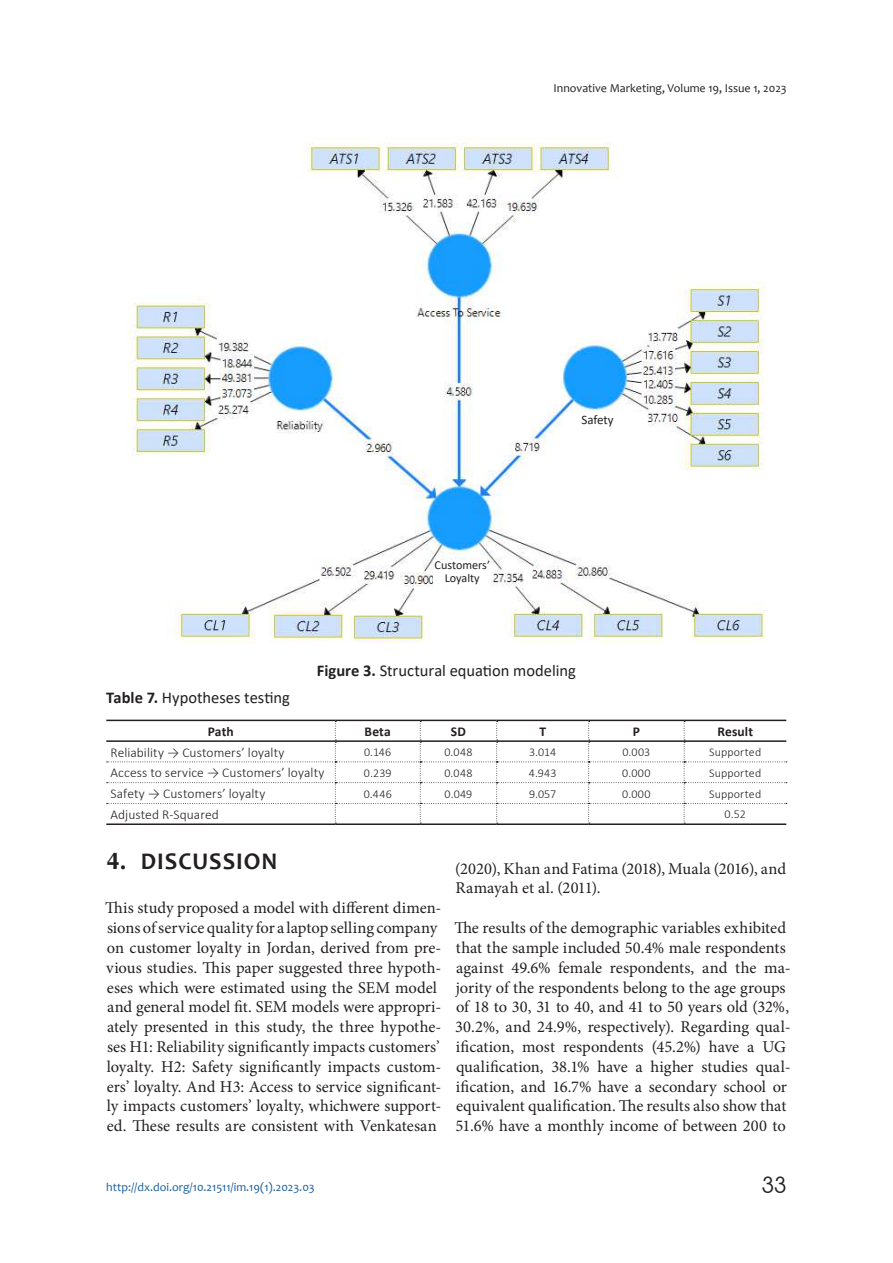
<style>
.page{position:relative;width:893px;height:1263px;background:#fff}
.page>*{position:absolute;margin:0;border:0;box-sizing:border-box;transform-origin:0 0}
.t1{font:700 24px "Candara";letter-spacing:.04em;color:#231f20}
.t2{font:22.5px "Avant Garde Gothic C";color:#231f20}
.t3{font:16.5px/19.8px "Minion Pro";color:#231f20}
.t4{font:16.5px "Calibri";color:#231f20}
.t5{font:300 13.5px "Calibri";letter-spacing:.005em;color:#231f20}
.t6{font:700 13.5px "Calibri";letter-spacing:.01em;color:#231f20}
.t7{font:12.9px "Calibri";letter-spacing:-.005em;color:#231f20}
.t8{font:12.15px/13px "Calibri";color:#231f20;text-align:center}
.t9{font:300 12px "Calibri";letter-spacing:.015em;color:#231f20}
.t10{font:12px "Candara";color:#175d9e}
.t11{font:12px "Candara";color:#231f20}
.s1{font-weight:700}
.s2{font-family:"AG Opus"}
</style>
<div class="page">
<img style="left:126px;top:136px;width:639px;height:507px">
<hr style="left:106px;top:720px;width:229px;height:1px;background:#231f20">
<hr style="left:335px;top:720px;width:85px;height:1px;background:#231f20">
<hr style="left:420px;top:720px;width:77px;height:1px;background:#231f20">
<hr style="left:497px;top:720px;width:92px;height:1px;background:#231f20">
<hr style="left:589px;top:720px;width:95px;height:1px;background:#231f20">
<hr style="left:684px;top:720px;width:102px;height:1px;background:#231f20">
<hr style="left:106px;top:740px;width:229px;height:2px;background:#231f20">
<hr style="left:106px;top:823px;width:229px;height:2px;background:#231f20">
<hr style="left:335px;top:823px;width:85px;height:2px;background:#231f20">
<hr style="left:420px;top:823px;width:77px;height:2px;background:#231f20">
<hr style="left:497px;top:823px;width:92px;height:2px;background:#231f20">
<hr style="left:589px;top:823px;width:95px;height:2px;background:#231f20">
<hr style="left:684px;top:823px;width:102px;height:2px;background:#231f20">
<svg style="left:107px;top:721px;width:680px;height:103px"></svg>
<div style="left:564px;top:414px;width:67px;height:19px;background:#fff"></div>
<div style="left:434px;top:560px;width:57px;height:26px;background:#fff"></div>
<p class="t11" style="left:554px;top:83px;width:235px">Innovative Marketing, Volume 19, Issue 1, 2023</p>
<p class="t8" style="left:435px;top:559px;width:57px">Customers’<br>Loyalty</p>
<p class="t7" style="left:582px;top:411px;width:34px">Safety</p>
<p class="t4" style="left:317px;top:659px;width:261px"><span class="s1">Figure 3.</span> Structural equation modeling</p>
<p class="t4" style="left:106px;top:686px;width:185px"><span class="s1">Table 7.</span> Hypotheses testing</p>
<p class="t6" style="left:208px;top:726px;width:28px">Path</p>
<p class="t6" style="left:365px;top:726px;width:28px">Beta</p>
<p class="t6" style="left:451px;top:726px;width:17px">SD</p>
<p class="t6" style="left:539px;top:726px;width:8px">T</p>
<p class="t6" style="left:633px;top:726px;width:9px">P</p>
<p class="t6" style="left:717px;top:726px;width:37px">Result</p>
<p class="t5" style="left:111px;top:744px;width:175px">Reliability → Customers’ loyalty</p>
<p class="t9" style="left:364px;top:748px;width:29px">0.146</p>
<p class="t9" style="left:444px;top:748px;width:30px">0.048</p>
<p class="t9" style="left:529px;top:748px;width:29px">3.014</p>
<p class="t9" style="left:622px;top:748px;width:29px">0.003</p>
<p class="t9" style="left:709px;top:745px;width:54px">Supported</p>
<p class="t5" style="left:111px;top:764px;width:215px">Access to service → Customers’ loyalty</p>
<p class="t9" style="left:364px;top:769px;width:29px">0.239</p>
<p class="t9" style="left:444px;top:769px;width:30px">0.048</p>
<p class="t9" style="left:529px;top:769px;width:29px">4.943</p>
<p class="t9" style="left:622px;top:769px;width:30px">0.000</p>
<p class="t9" style="left:709px;top:765px;width:54px">Supported</p>
<p class="t5" style="left:111px;top:785px;width:156px">Safety → Customers’ loyalty</p>
<p class="t9" style="left:364px;top:789px;width:30px">0.446</p>
<p class="t9" style="left:445px;top:789px;width:29px">0.049</p>
<p class="t9" style="left:529px;top:789px;width:29px">9.057</p>
<p class="t9" style="left:622px;top:789px;width:30px">0.000</p>
<p class="t9" style="left:709px;top:786px;width:54px">Supported</p>
<p class="t5" style="left:111px;top:806px;width:110px">Adjusted R-Squared</p>
<p class="t9" style="left:725px;top:810px;width:23px">0.52</p>
<h1 class="t1" style="left:106px;top:852px;width:173px"><span class="s2">4.</span> DISCUSSION</h1>
<p class="t3" style="left:105px;top:900px;width:338px">This study proposed a model with different dimen&shy;sions of service quality for a laptop selling company on customer loyalty in Jordan, derived from pre&shy;vious studies. This paper suggested three hypoth&shy;eses which were estimated using the SEM model and general model fit. SEM models were appropri&shy;ately presented in this study, the three hypothe&shy;ses H1: Reliability significantly impacts customers’ loyalty. H2: Safety significantly impacts custom&shy;ers’ loyalty. And H3: Access to service significant&shy;ly impacts customers’ loyalty, whichwere support&shy;ed. These results are consistent with Venkatesan</p>
<p class="t3" style="left:455px;top:860px;width:332px">(2020), Khan and Fatima (2018), Muala (2016), and<br>Ramayah et al. (2011).</p>
<p class="t3" style="left:454px;top:919px;width:338px">The results of the demographic variables exhibited that the sample included 50.4% male respondents against 49.6% female respondents, and the ma&shy;jority of the respondents belong to the age groups of 18 to 30, 31 to 40, and 41 to 50 years old (32%, 30.2%, and 24.9%, respectively). Regarding qual&shy;ification, most respondents (45.2%) have a UG qualification, 38.1% have a higher studies qual&shy;ification, and 16.7% have a secondary school or equivalent qualification. The results also show that 51.6% have a monthly income of between 200 to</p>
<p class="t10" style="left:106px;top:1182px;width:210px">http://dx.doi.org/10.21511/im.19(1).2023.03</p>
<h2 class="t2" style="left:762px;top:1172px;width:26px">33</h2>
</div>
